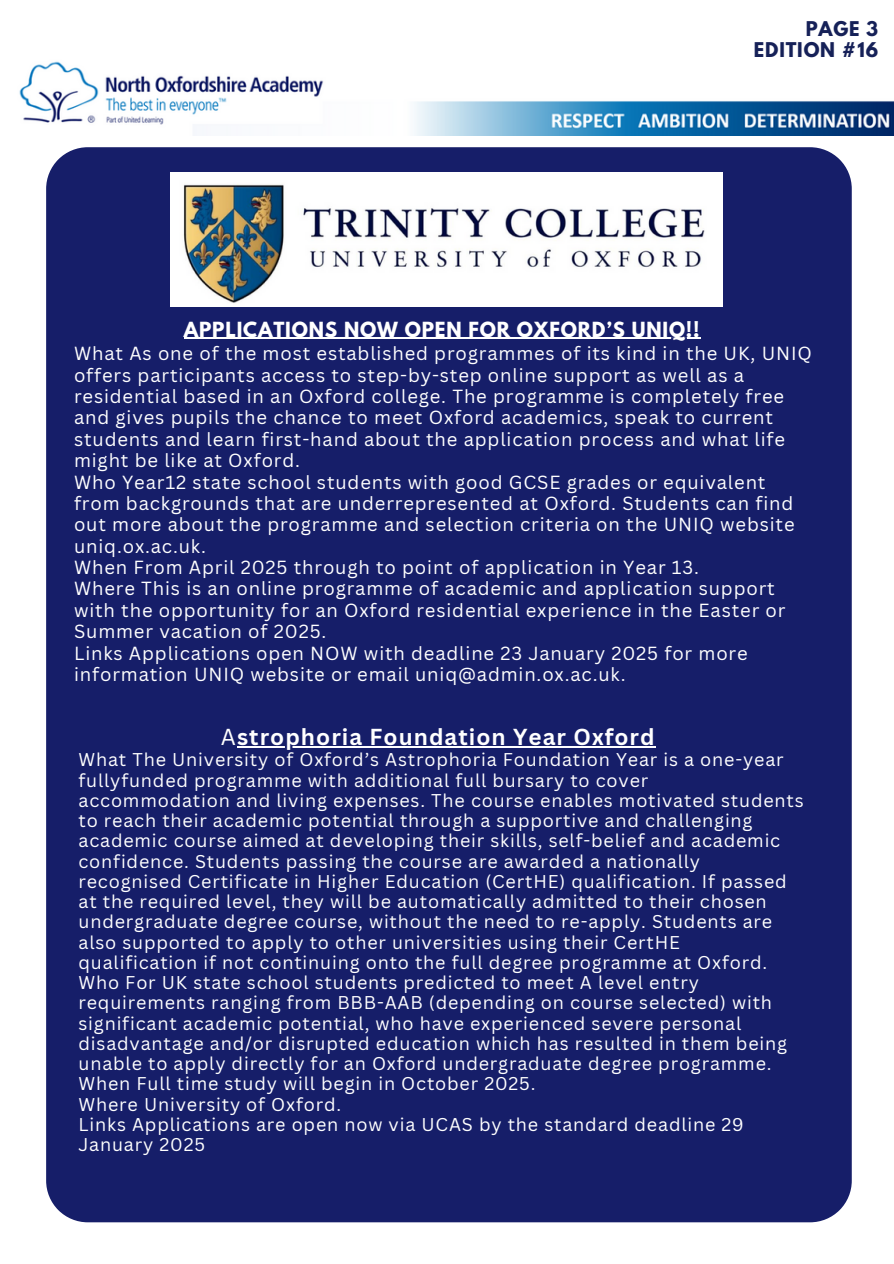
<style>
.page{position:relative;width:894px;height:1264px;background:#fff}
.page>*{position:absolute;margin:0;border:0;box-sizing:border-box;transform-origin:0 0}
.t1{font:700 22.5px "Canva Sans";letter-spacing:.045em;color:#fff}
.t2{font:18.45px/21.3px "Canva Sans";letter-spacing:.045em;color:#fff}
.t3{font:700 18.45px "League Spartan";letter-spacing:.045em;color:#fff}
.t4{font:18px/20.2px "Canva Sans";letter-spacing:.045em;color:#fff}
.t5{font:700 18px/20.2px "League Spartan";letter-spacing:.045em;color:#162158;text-align:right}
.s1{font-weight:400}
</style>
<div class="page">
<img style="left:19px;top:61px;width:874px;height:74px">
<div style="left:46px;top:147px;width:805px;height:1075px;background:#161e69"></div>
<hr style="left:184px;top:338px;width:516px;height:1px;background:#fff">
<img style="left:171px;top:173px;width:551px;height:134px">
<hr style="left:237px;top:746px;width:418px;height:1px;background:#fff">
<p class="t5" style="left:753px;top:21px;width:126px">PAGE 3<br>EDITION #16</p>
<h1 class="t3" style="left:184px;top:320px;width:517px">APPLICATIONS NOW OPEN FOR OXFORD’S UNIQ!!</h1>
<p class="t2" style="left:74px;top:342px;width:739px">What As one of the most established programmes of its kind in the UK, UNIQ offers participants access to step-by-step online support as well as a residential based in an Oxford college. The programme is completely free and gives pupils the chance to meet Oxford academics, speak to current students and learn first-hand about the application process and what life might be like at Oxford.</p>
<p class="t2" style="left:74px;top:471px;width:722px">Who Year12 state school students with good GCSE grades or equivalent from backgrounds that are underrepresented at Oxford. Students can find out more about the programme and selection criteria on the UNIQ website uniq.ox.ac.uk.</p>
<p class="t2" style="left:74px;top:556px;width:626px">When From April 2025 through to point of application in Year 13.</p>
<p class="t2" style="left:74px;top:577px;width:712px">Where This is an online programme of academic and application support with the opportunity for an Oxford residential experience in the Easter or<br>Summer vacation of 2025.</p>
<p class="t2" style="left:74px;top:642px;width:675px">Links Applications open NOW with deadline 23 January 2025 for more information UNIQ website or email uniq@admin.ox.ac.uk.</p>
<p class="t1" style="left:221px;top:720px;width:435px"><span class="s1">A</span>strophoria Foundation Year Oxford</p>
<p class="t4" style="left:78px;top:749px;width:706px">What The University of Oxford’s Astrophoria Foundation Year is a one-year</p>
<p class="t4" style="left:78px;top:769px;width:726px">fullyfunded programme with additional full bursary to cover accommodation and living expenses. The course enables motivated students to reach their academic potential through a supportive and challenging academic course aimed at developing their skills, self-belief and academic confidence. Students passing the course are awarded a nationally recognised Certificate in Higher Education (CertHE) qualification. If passed at the required level, they will be automatically admitted to their chosen undergraduate degree course, without the need to re-apply. Students are also supported to apply to other universities using their CertHE<br>qualification if not continuing onto the full degree programme at Oxford.<br>Who For UK state school students predicted to meet A level entry</p>
<p class="t4" style="left:78px;top:992px;width:710px">requirements ranging from BBB-AAB (depending on course selected) with significant academic potential, who have experienced severe personal disadvantage and/or disrupted education which has resulted in them being unable to apply directly for an Oxford undergraduate degree programme.<br>When Full time study will begin in October 2025.</p>
<p class="t4" style="left:78px;top:1093px;width:264px">Where University of Oxford.</p>
<p class="t4" style="left:78px;top:1113px;width:666px">Links Applications are open now via UCAS by the standard deadline 29</p>
<p class="t4" style="left:78px;top:1134px;width:128px">January 2025</p>
</div>
